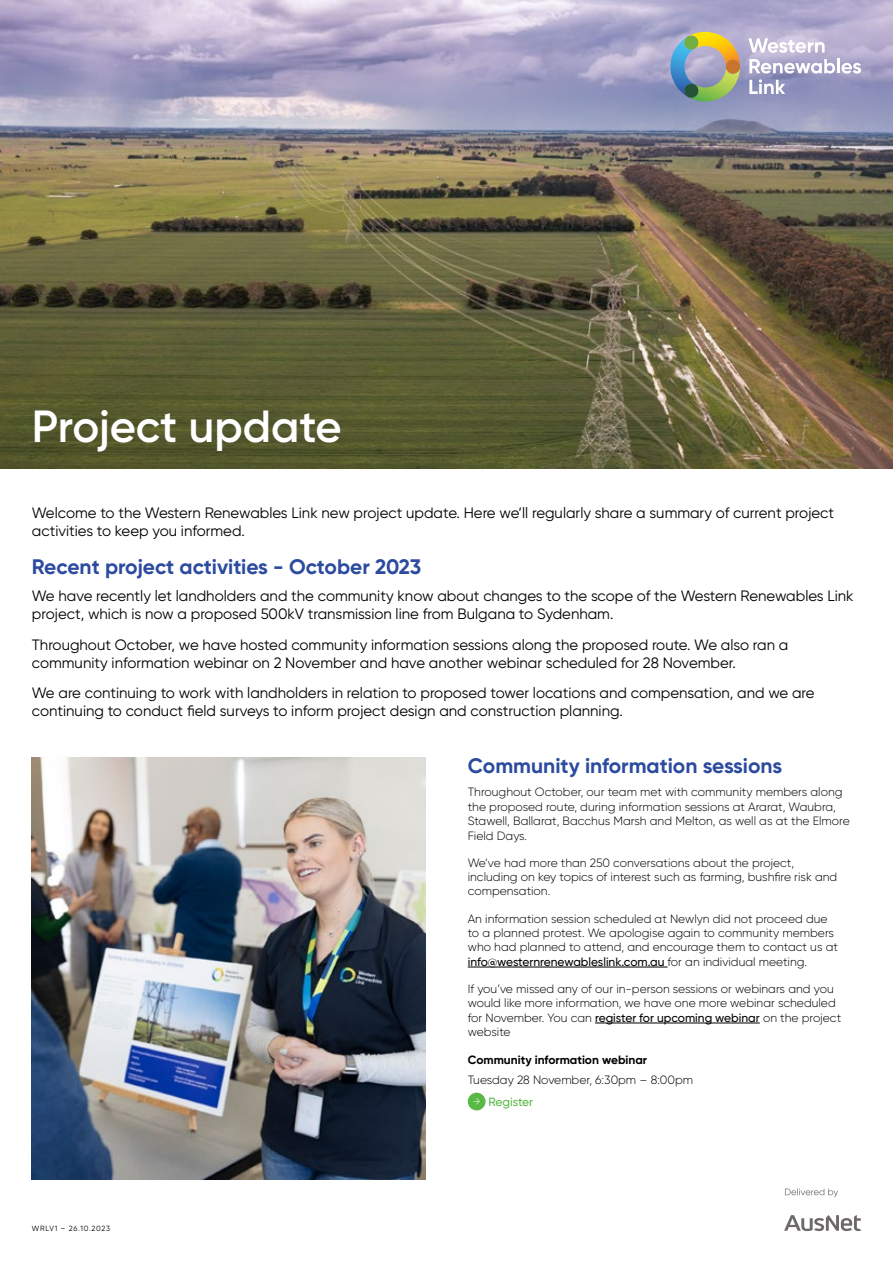
<style>
.page{position:relative;width:893px;height:1263px;background:#fff}
.page>*{position:absolute;margin:0;border:0;box-sizing:border-box;transform-origin:0 0}
.t1{font:600 45px "Gilroy";letter-spacing:-.005em;color:#fff}
.t2{font:700 21px "Gilroy";color:#2c4ba0}
.t3{font:15px/18px "Gilroy";color:#000}
.t4{font:300 12px/14.4px "Gilroy";color:#000}
.t5{font:700 12px "Gilroy";color:#000}
.t6{font:500 12px "Gilroy";color:#58b947}
.t7{font:7.5px "Gilroy";letter-spacing:.09em;color:#000}
.s1{font-weight:500}
</style>
<div class="page">
<img style="left:0;top:0;width:893px;height:468px">
<hr style="left:468px;top:967px;width:200px;height:1px;background:#000">
<hr style="left:595px;top:1023px;width:165px;height:1px;background:#000">
<div style="left:468px;top:1093px;width:18px;height:17px;background:#58b947;border-radius:50%"></div>
<img style="left:32px;top:757px;width:393px;height:422px">
<svg style="left:748px;top:38px;width:77px;height:15px"></svg>
<hr style="left:837px;top:58px;width:3px;height:15px;background:#fff">
<svg style="left:841px;top:63px;width:20px;height:11px"></svg>
<svg style="left:749px;top:59px;width:86px;height:35px"></svg>
<svg style="left:670px;top:32px;width:70px;height:70px;background:#9ba691"></svg>
<svg style="left:785px;top:1188px;width:53px;height:9px"></svg>
<svg style="left:784px;top:1215px;width:77px;height:16px"></svg>
<h1 class="t1" style="left:32px;top:398px;width:311px">Project update</h1>
<p class="t3" style="left:32px;top:504px;width:804px">Welcome to the Western Renewables Link new project update. Here we’ll regularly share a summary of current project activities to keep you informed.</p>
<h2 class="t2" style="left:32px;top:554px;width:391px">Recent project activities - October 2023</h2>
<p class="t3" style="left:32px;top:586px;width:823px">We have recently let landholders and the community know about changes to the scope of the Western Renewables Link project, which is now a proposed 500kV transmission line from Bulgana to Sydenham.</p>
<p class="t3" style="left:32px;top:635px;width:758px">Throughout October, we have hosted community information sessions along the proposed route. We also ran a community information webinar on 2 November and have another webinar scheduled for 28 November.</p>
<p class="t3" style="left:32px;top:684px;width:784px">We are continuing to work with landholders in relation to proposed tower locations and compensation, and we are continuing to conduct field surveys to inform project design and construction planning.</p>
<p class="t7" style="left:32px;top:1224px;width:80px">WRLV1 – 26.10.2023</p>
<h2 class="t2" style="left:468px;top:753px;width:316px">Community information sessions</h2>
<p class="t4" style="left:468px;top:785px;width:383px">Throughout October, our team met with community members along the proposed route, during information sessions at Ararat, Waubra, Stawell, Ballarat, Bacchus Marsh and Melton, as well as at the Elmore Field Days.</p>
<p class="t4" style="left:468px;top:855px;width:371px">We’ve had more than 250 conversations about the project, including on key topics of interest such as farming, bushfire risk and compensation.</p>
<p class="t4" style="left:468px;top:911px;width:372px">An information session scheduled at Newlyn did not proceed due to a planned protest. We apologise again to community members who had planned to attend, and encourage them to contact us at <span class="s1">info@westernrenewableslink.com.au</span> for an individual meeting.</p>
<p class="t4" style="left:468px;top:981px;width:375px">If you’ve missed any of our in-person sessions or webinars and you would like more information, we have one more webinar scheduled for November. You can <span class="s1">register for upcoming webinar</span> on the project website</p>
<p class="t5" style="left:468px;top:1052px;width:181px">Community information webinar</p>
<p class="t4" style="left:468px;top:1072px;width:227px">Tuesday 28 November, 6:30pm – 8:00pm</p>
<p class="t6" style="left:489px;top:1094px;width:46px">Register</p>
</div>
